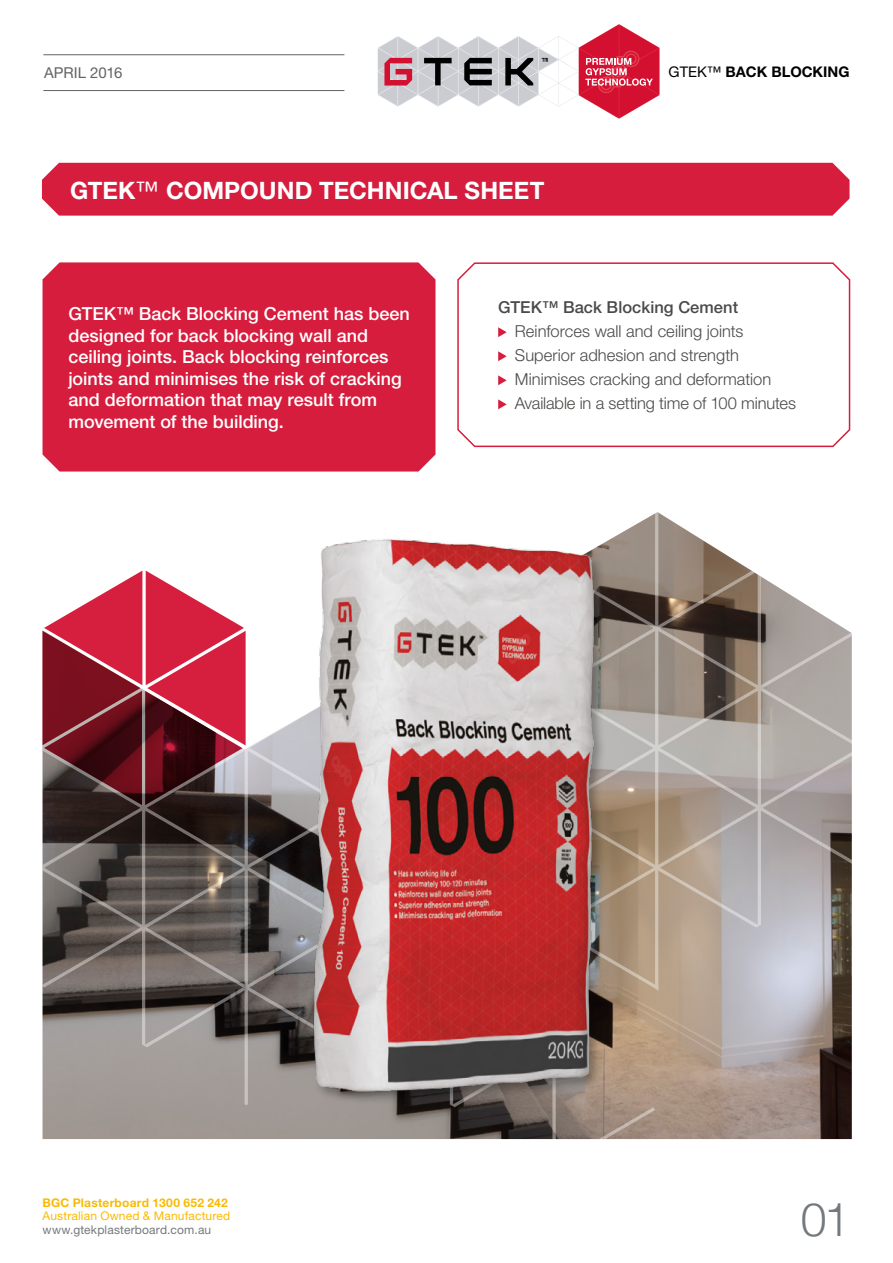
<style>
.page{position:relative;width:893px;height:1263px;background:#fff}
.page>*{position:absolute;margin:0;border:0;box-sizing:border-box;transform-origin:0 0}
.t1{font:300 46.5px "Helvetica Neue";color:#73797c}
.t2{font:700 24px "Helvetica Neue LT";letter-spacing:.005em;color:#fff}
.t3{font:500 18px/21.6px "Helvetica Neue LT";color:#fff}
.t4{font:300 16.5px/24px "Helvetica Neue LT";color:#4a4a49}
.t5{font:500 16.5px "Helvetica Neue LT";letter-spacing:.005em;color:#4a4a49}
.t6{font:15px "Helvetica Neue LT";letter-spacing:-.01em;color:#646363}
.t7{font:700 14.7px "Helvetica Neue";color:#000}
.t8{font:12px "Helvetica Neue LT";letter-spacing:.015em;color:#fbba00}
.t9{font:12px "Helvetica Neue LT";letter-spacing:.015em;color:#73797c}
.t10{font:700 12px "Helvetica Neue LT";letter-spacing:.02em;color:#fbba00}
.s1{font-weight:400}
.s2{font-family:"Trade Gothic LT Std";font-weight:400}
</style>
<div class="page">
<svg style="left:377px;top:24px;width:283px;height:95px"></svg>
<hr style="left:43px;top:90px;width:301px;height:1px;background:#646363">
<hr style="left:43px;top:54px;width:301px;height:1px;background:#646363">
<div style="left:42px;top:163px;width:807px;height:53px;background:#d61d3d"></div>
<svg style="left:457px;top:262px;width:394px;height:186px"></svg>
<div style="left:43px;top:262px;width:392px;height:209px;background:#d61d3d"></div>
<img style="left:42px;top:512px;width:810px;height:628px">
<p class="t6" style="left:44px;top:64px;width:80px">APRIL 2016</p>
<p class="t7" style="left:668px;top:60px;width:182px"><span class="s1">GTEK™</span> BACK BLOCKING</p>
<h2 class="t2" style="left:70px;top:175px;width:476px">GTEK<span class="s2">™</span> COMPOUND TECHNICAL SHEET</h2>
<p class="t3" style="left:68px;top:303px;width:343px">GTEK™ Back Blocking Cement has been designed for back blocking wall and ceiling joints. Back blocking reinforces joints and minimises the risk of cracking and deformation that may result from movement of the building.</p>
<p class="t5" style="left:498px;top:297px;width:242px">GTEK™ Back Blocking Cement</p>
<p class="t4" style="left:515px;top:319px;width:283px">Reinforces wall and ceiling joints Superior adhesion and strength Minimises cracking and deformation Available in a setting time of 100 minutes</p>
<p class="t10" style="left:43px;top:1195px;width:187px">BGC Plasterboard 1300 652 242</p>
<p class="t8" style="left:43px;top:1209px;width:189px">Australian Owned &amp; Manufactured</p>
<p class="t9" style="left:43px;top:1222px;width:170px">www.gtekplasterboard.com.au</p>
<h1 class="t1" style="left:801px;top:1182px;width:51px">01</h1>
</div>
